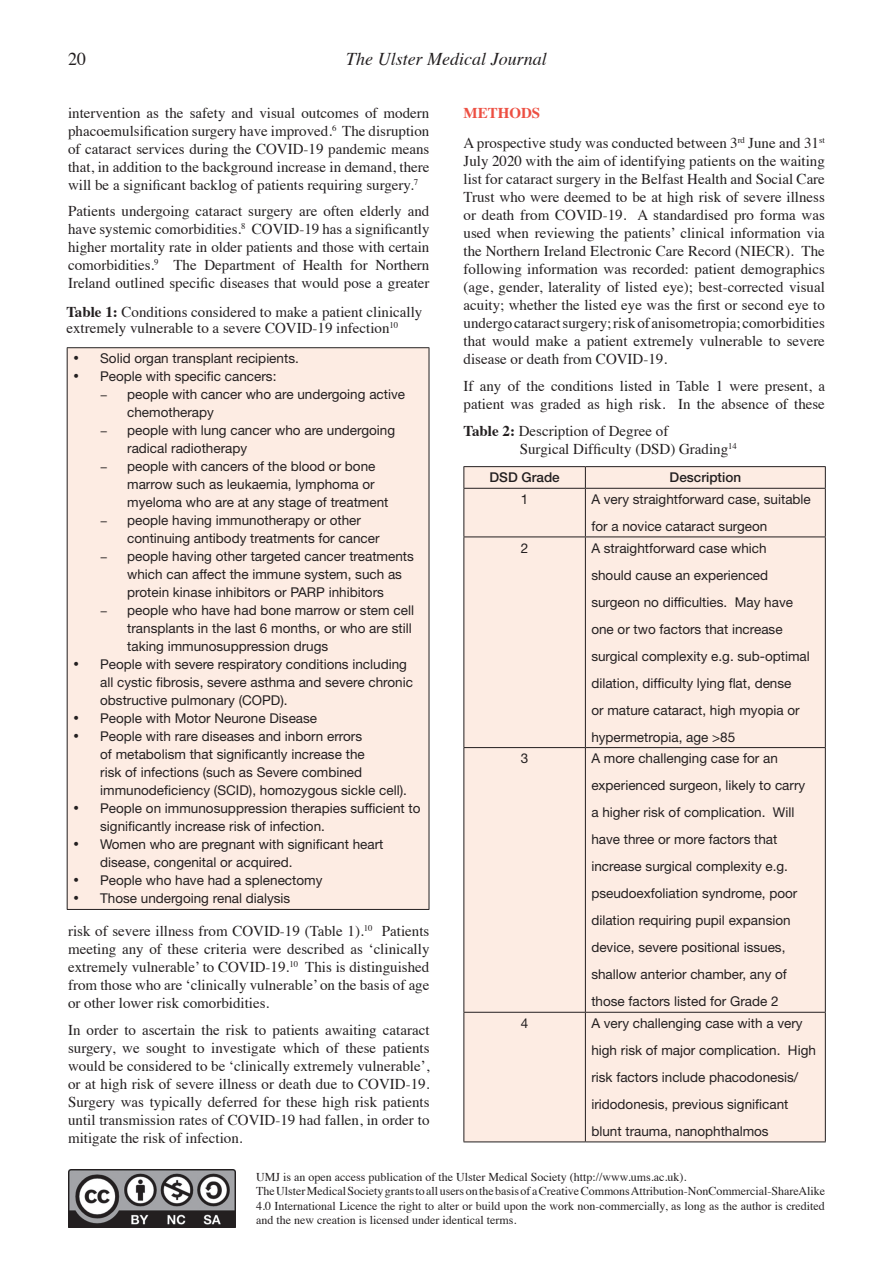
<style>
.page{position:relative;width:893px;height:1263px;background:#fff}
.page>*{position:absolute;margin:0;border:0;box-sizing:border-box;transform-origin:0 0}
.t1{font:italic 18px "Times";color:#231f20}
.t2{font:18px "Times";color:#231f20}
.t3{font:15px/18px "Times";color:#231f20;text-align:justify}
.t4{font:13.5px/18px "Helvetica Neue LT Std";color:#231f20}
.t5{font:500 13.5px "Helvetica Neue LT Std";color:#231f20}
.t6{font:12px/14.4px "Times";color:#231f20}
.s1{font-weight:700}
.s2{font-weight:700;color:#ed4f42}
</style>
<div class="page">
<img style="left:68px;top:1169px;width:167px;height:59px">
<div style="left:67px;top:348px;width:362px;height:561px;background:#fdece3"></div>
<hr style="left:67px;top:347px;width:362px;height:1px;background:#231f20">
<hr style="left:67px;top:348px;width:1px;height:561px;background:#231f20">
<hr style="left:429px;top:348px;width:1px;height:561px;background:#231f20">
<hr style="left:67px;top:909px;width:362px;height:1px;background:#231f20">
<svg style="left:464px;top:467px;width:361px;height:674px;background:#eadad2"></svg>
<hr style="left:463px;top:466px;width:122px;height:1px;background:#231f20">
<svg style="left:463px;top:467px;width:1px;height:21px"></svg>
<hr style="left:585px;top:466px;width:241px;height:1px;background:#231f20">
<svg style="left:585px;top:467px;width:1px;height:21px"></svg>
<svg style="left:825px;top:467px;width:1px;height:21px"></svg>
<hr style="left:463px;top:488px;width:122px;height:1px;background:#231f20">
<hr style="left:463px;top:489px;width:1px;height:47px;background:#231f20">
<hr style="left:585px;top:488px;width:241px;height:1px;background:#231f20">
<hr style="left:585px;top:489px;width:1px;height:47px;background:#231f20">
<hr style="left:825px;top:489px;width:1px;height:47px;background:#231f20">
<hr style="left:463px;top:536px;width:122px;height:1px;background:#231f20">
<hr style="left:463px;top:537px;width:1px;height:210px;background:#231f20">
<hr style="left:585px;top:536px;width:241px;height:1px;background:#231f20">
<hr style="left:585px;top:537px;width:1px;height:210px;background:#231f20">
<hr style="left:825px;top:537px;width:1px;height:210px;background:#231f20">
<hr style="left:463px;top:747px;width:122px;height:1px;background:#231f20">
<hr style="left:463px;top:748px;width:1px;height:264px;background:#231f20">
<hr style="left:585px;top:747px;width:241px;height:1px;background:#231f20">
<hr style="left:585px;top:748px;width:1px;height:264px;background:#231f20">
<hr style="left:825px;top:748px;width:1px;height:264px;background:#231f20">
<hr style="left:463px;top:1012px;width:122px;height:1px;background:#231f20">
<hr style="left:463px;top:1013px;width:1px;height:128px;background:#231f20">
<hr style="left:585px;top:1012px;width:241px;height:1px;background:#231f20">
<hr style="left:585px;top:1013px;width:1px;height:128px;background:#231f20">
<hr style="left:825px;top:1013px;width:1px;height:128px;background:#231f20">
<hr style="left:463px;top:1141px;width:122px;height:1px;background:#231f20">
<hr style="left:585px;top:1141px;width:241px;height:1px;background:#231f20">
<p class="t2" style="left:68px;top:42px;width:19px">20</p>
<p class="t1" style="left:346px;top:43px;width:202px">The Ulster Medical Journal</p>
<p class="t3" style="left:68px;top:102px;width:363px">intervention as the safety and visual outcomes of modern phacoemulsification surgery have improved.<sup>6</sup> The disruption of cataract services during the COVID-19 pandemic means that, in addition to the background increase in demand, there will be a significant backlog of patients requiring surgery.<sup>7</sup></p>
<p class="t3" style="left:68px;top:201px;width:363px">Patients undergoing cataract surgery are often elderly and have systemic comorbidities.<sup>8</sup> COVID-19 has a significantly higher mortality rate in older patients and those with certain comorbidities.<sup>9</sup> The Department of Health for Northern Ireland outlined specific diseases that would pose a greater</p>
<p class="t3" style="left:66px;top:302px;width:358px;line-height:16.5px"><span class="s1">Table 1:</span> Conditions considered to make a patient clinically extremely vulnerable to a severe COVID-19 infection<sup>10</sup></p>
<p class="t4" style="left:73px;top:349px;width:227px">• Solid organ transplant recipients.</p>
<p class="t4" style="left:127px;top:367px;width:288px;text-indent:-54px">• People with specific cancers:<br>people with cancer who are undergoing active chemotherapy<br>people with lung cancer who are undergoing radical radiotherapy<br>people with cancers of the blood or bone marrow such as leukaemia, lymphoma or myeloma who are at any stage of treatment people having immunotherapy or other continuing antibody treatments for cancer people having other targeted cancer treatments which can affect the immune system, such as protein kinase inhibitors or PARP inhibitors people who have had bone marrow or stem cell transplants in the last 6 months, or who are still taking immunosuppression drugs</p>
<p class="t4" style="left:100px;top:655px;width:314px;text-indent:-27px">• People with severe respiratory conditions including all cystic fibrosis, severe asthma and severe chronic obstructive pulmonary (COPD).</p>
<p class="t4" style="left:73px;top:709px;width:246px">• People with Motor Neurone Disease</p>
<p class="t4" style="left:100px;top:727px;width:308px;text-indent:-27px">• People with rare diseases and inborn errors<br>of metabolism that significantly increase the<br>risk of infections (such as Severe combined immunodeficiency (SCID), homozygous sickle cell).</p>
<p class="t4" style="left:100px;top:799px;width:322px;text-indent:-27px">• People on immunosuppression therapies sufficient to significantly increase risk of infection.</p>
<p class="t4" style="left:100px;top:835px;width:285px;text-indent:-27px">• Women who are pregnant with significant heart disease, congenital or acquired.</p>
<p class="t4" style="left:73px;top:871px;width:251px">• People who have had a splenectomy</p>
<p class="t4" style="left:73px;top:889px;width:219px">• Those undergoing renal dialysis</p>
<p class="t3" style="left:68px;top:921px;width:363px">risk of severe illness from COVID-19 (Table 1).<sup>10</sup> Patients meeting any of these criteria were described as ‘clinically extremely vulnerable’ to COVID-19.<sup>10</sup> This is distinguished from those who are ‘clinically vulnerable’ on the basis of age or other lower risk comorbidities.</p>
<p class="t3" style="left:68px;top:1019px;width:363px">In order to ascertain the risk to patients awaiting cataract surgery, we sought to investigate which of these patients would be considered to be ‘clinically extremely vulnerable’, or at high risk of severe illness or death due to COVID-19.<br>Surgery was typically deferred for these high risk patients until transmission rates of COVID-19 had fallen, in order to mitigate the risk of infection.</p>
<p class="t3" style="left:463px;top:96px;width:363px;line-height:30.8px"><span class="s2">METHODS<br></span>A prospective study was conducted between 3<sup>rd</sup> June and 31<sup>st</sup></p>
<p class="t3" style="left:463px;top:151px;width:363px">July 2020 with the aim of identifying patients on the waiting list for cataract surgery in the Belfast Health and Social Care Trust who were deemed to be at high risk of severe illness or death from COVID-19. A standardised pro forma was used when reviewing the patients’ clinical information via the Northern Ireland Electronic Care Record (NIECR). The following information was recorded: patient demographics (age, gender, laterality of listed eye); best-corrected visual acuity; whether the listed eye was the first or second eye to undergo cataract surgery; risk of anisometropia; comorbidities that would make a patient extremely vulnerable to severe disease or death from COVID-19.</p>
<p class="t3" style="left:463px;top:375px;width:363px">If any of the conditions listed in Table 1 were present, a patient was graded as high risk. In the absence of these</p>
<p class="t3" style="left:520px;top:420px;width:219px;text-indent:-56px"><span class="s1">Table 2:</span> Description of Degree of<br>Surgical Difficulty (DSD) Grading<sup>14</sup></p>
<p class="t5" style="left:489px;top:469px;width:72px">DSD Grade</p>
<p class="t5" style="left:670px;top:469px;width:73px">Description</p>
<p class="t4" style="left:521px;top:490px;width:9px">1</p>
<p class="t4" style="left:591px;top:485px;width:221px;line-height:27px">A very straightforward case, suitable for a novice cataract surgeon</p>
<p class="t4" style="left:521px;top:539px;width:9px">2</p>
<p class="t4" style="left:591px;top:534px;width:220px;line-height:27px">A straightforward case which should cause an experienced surgeon no difficulties. May have one or two factors that increase surgical complexity e.g. sub-optimal dilation, difficulty lying flat, dense<br>or mature cataract, high myopia or hypermetropia, age &gt;85</p>
<p class="t4" style="left:521px;top:749px;width:9px">3</p>
<p class="t4" style="left:591px;top:745px;width:215px;line-height:27px">A more challenging case for an experienced surgeon, likely to carry a higher risk of complication. Will have three or more factors that increase surgical complexity e.g. pseudoexfoliation syndrome, poor dilation requiring pupil expansion device, severe positional issues, shallow anterior chamber, any of those factors listed for Grade 2</p>
<p class="t4" style="left:521px;top:1014px;width:9px">4</p>
<p class="t4" style="left:591px;top:1009px;width:226px;line-height:27px">A very challenging case with a very high risk of major complication. High risk factors include phacodonesis/ iridodonesis, previous significant blunt trauma, nanophthalmos</p>
<p class="t6" style="left:256px;top:1168px;width:570px">UMJ is an open access publication of the Ulster Medical Society (http://www.ums.ac.uk).<br>The Ulster Medical Society grants to all users on the basis of a Creative Commons Attribution-NonCommercial-ShareAlike 4.0 International Licence the right to alter or build upon the work non-commercially, as long as the author is credited and the new creation is licensed under identical terms.</p>
</div>
